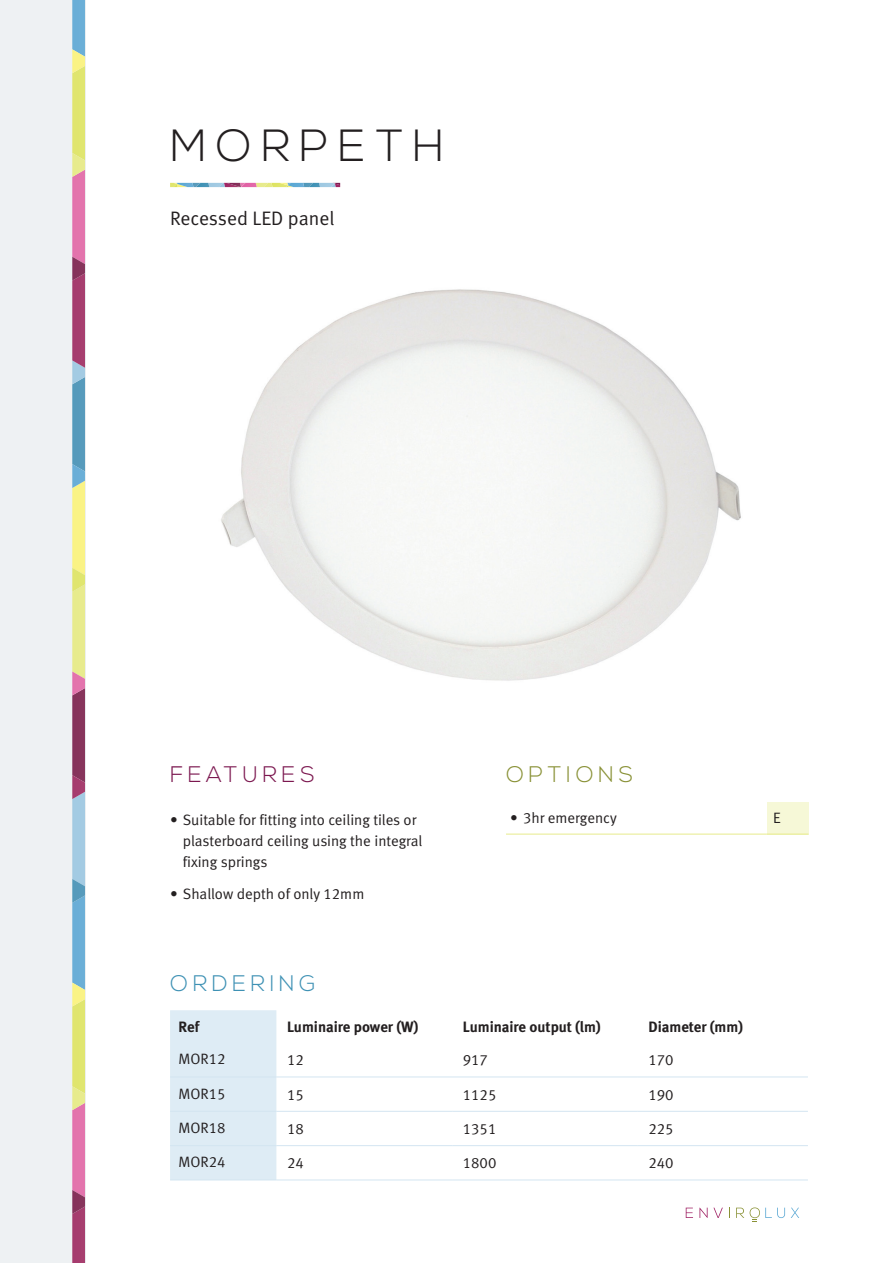
<style>
.page{position:relative;width:893px;height:1263px;background:#fff}
.page>*{position:absolute;margin:0;border:0;box-sizing:border-box;transform-origin:0 0}
.t1{font:300 45px "Nexa";letter-spacing:.2em;color:#231f20}
.t2{font:300 22.5px "Nexa";letter-spacing:.2em;color:#7c1850}
.t3{font:300 22.5px "Nexa";letter-spacing:.2em;color:#3e91b4}
.t4{font:300 22.5px "Nexa";letter-spacing:.2em;color:#899136}
.t5{font:19.5px "Meta Normal LF";color:#231f20}
.t6{font:15px/21px "Meta Normal LF";color:#231f20}
.t7{font:15px "Meta Bold LF";color:#231f20}
</style>
<div class="page">
<div style="left:0;top:0;width:85px;height:1263px;background:#eef1f3"></div>
<svg style="left:72px;top:0;width:13px;height:1263px;background:#b6a39a"></svg>
<svg style="left:686px;top:1208px;width:7px;height:10px"></svg>
<svg style="left:699px;top:1208px;width:24px;height:10px"></svg>
<svg style="left:736px;top:1208px;width:8px;height:10px"></svg>
<svg style="left:791px;top:1208px;width:8px;height:10px"></svg>
<svg style="left:750px;top:1207px;width:35px;height:15px"></svg>
<img style="left:221px;top:289px;width:520px;height:392px">
<svg style="left:170px;top:183px;width:170px;height:4px"></svg>
<div style="left:767px;top:802px;width:41px;height:32px;background:#f6f8d7"></div>
<hr style="left:506px;top:834px;width:261px;height:1px;background:#e7eb8b">
<hr style="left:767px;top:834px;width:41px;height:1px;background:#e7eb8b">
<div style="left:170px;top:1010px;width:106px;height:169px;background:#deecf5"></div>
<hr style="left:452px;top:1076px;width:186px;height:1px;background:#d3e5f1">
<hr style="left:638px;top:1076px;width:170px;height:1px;background:#d3e5f1">
<hr style="left:452px;top:1111px;width:186px;height:1px;background:#d3e5f1">
<hr style="left:638px;top:1111px;width:170px;height:1px;background:#d3e5f1">
<hr style="left:452px;top:1145px;width:186px;height:1px;background:#d3e5f1">
<hr style="left:638px;top:1145px;width:170px;height:1px;background:#d3e5f1">
<hr style="left:452px;top:1179px;width:186px;height:1px;background:#d3e5f1">
<hr style="left:638px;top:1179px;width:170px;height:1px;background:#d3e5f1">
<hr style="left:170px;top:1076px;width:106px;height:1px;background:#d3e5f1">
<hr style="left:170px;top:1111px;width:106px;height:1px;background:#d3e5f1">
<hr style="left:170px;top:1145px;width:106px;height:1px;background:#d3e5f1">
<hr style="left:170px;top:1179px;width:106px;height:1px;background:#d3e5f1">
<hr style="left:276px;top:1076px;width:176px;height:1px;background:#d3e5f1">
<hr style="left:276px;top:1111px;width:176px;height:1px;background:#d3e5f1">
<hr style="left:276px;top:1145px;width:176px;height:1px;background:#d3e5f1">
<hr style="left:276px;top:1179px;width:176px;height:1px;background:#d3e5f1">
<h1 class="t1" style="left:170px;top:120px;width:276px">MORPETH</h1>
<h3 class="t5" style="left:170px;top:207px;width:166px">Recessed LED panel</h3>
<h2 class="t2" style="left:170px;top:762px;width:146px">FEATURES</h2>
<p class="t6" style="left:183px;top:809px;width:241px;text-indent:-13px">• Suitable for fitting into ceiling tiles or plasterboard ceiling using the integral fixing springs</p>
<p class="t6" style="left:170px;top:883px;width:196px">• Shallow depth of only 12mm</p>
<h2 class="t4" style="left:506px;top:762px;width:129px">OPTIONS</h2>
<p class="t6" style="left:510px;top:807px;width:108px">• 3hr emergency</p>
<p class="t6" style="left:773px;top:807px;width:9px">E</p>
<h2 class="t3" style="left:170px;top:970px;width:147px">ORDERING</h2>
<p class="t7" style="left:179px;top:1018px;width:22px">Ref</p>
<p class="t7" style="left:287px;top:1018px;width:133px">Luminaire power (W)</p>
<p class="t7" style="left:463px;top:1018px;width:139px">Luminaire output (lm)</p>
<p class="t7" style="left:648px;top:1018px;width:96px">Diameter (mm)</p>
<p class="t6" style="left:179px;top:1048px;width:48px">MOR12</p>
<p class="t6" style="left:287px;top:1049px;width:18px">12</p>
<p class="t6" style="left:463px;top:1049px;width:27px">917</p>
<p class="t6" style="left:648px;top:1049px;width:27px">170</p>
<p class="t6" style="left:179px;top:1083px;width:48px">MOR15</p>
<p class="t6" style="left:287px;top:1084px;width:18px">15</p>
<p class="t6" style="left:463px;top:1084px;width:35px">1125</p>
<p class="t6" style="left:648px;top:1084px;width:27px">190</p>
<p class="t6" style="left:179px;top:1117px;width:48px">MOR18</p>
<p class="t6" style="left:287px;top:1118px;width:18px">18</p>
<p class="t6" style="left:463px;top:1118px;width:35px">1351</p>
<p class="t6" style="left:648px;top:1118px;width:27px">225</p>
<p class="t6" style="left:179px;top:1151px;width:48px">MOR24</p>
<p class="t6" style="left:287px;top:1152px;width:18px">24</p>
<p class="t6" style="left:463px;top:1152px;width:35px">1800</p>
<p class="t6" style="left:648px;top:1152px;width:27px">240</p>
</div>
